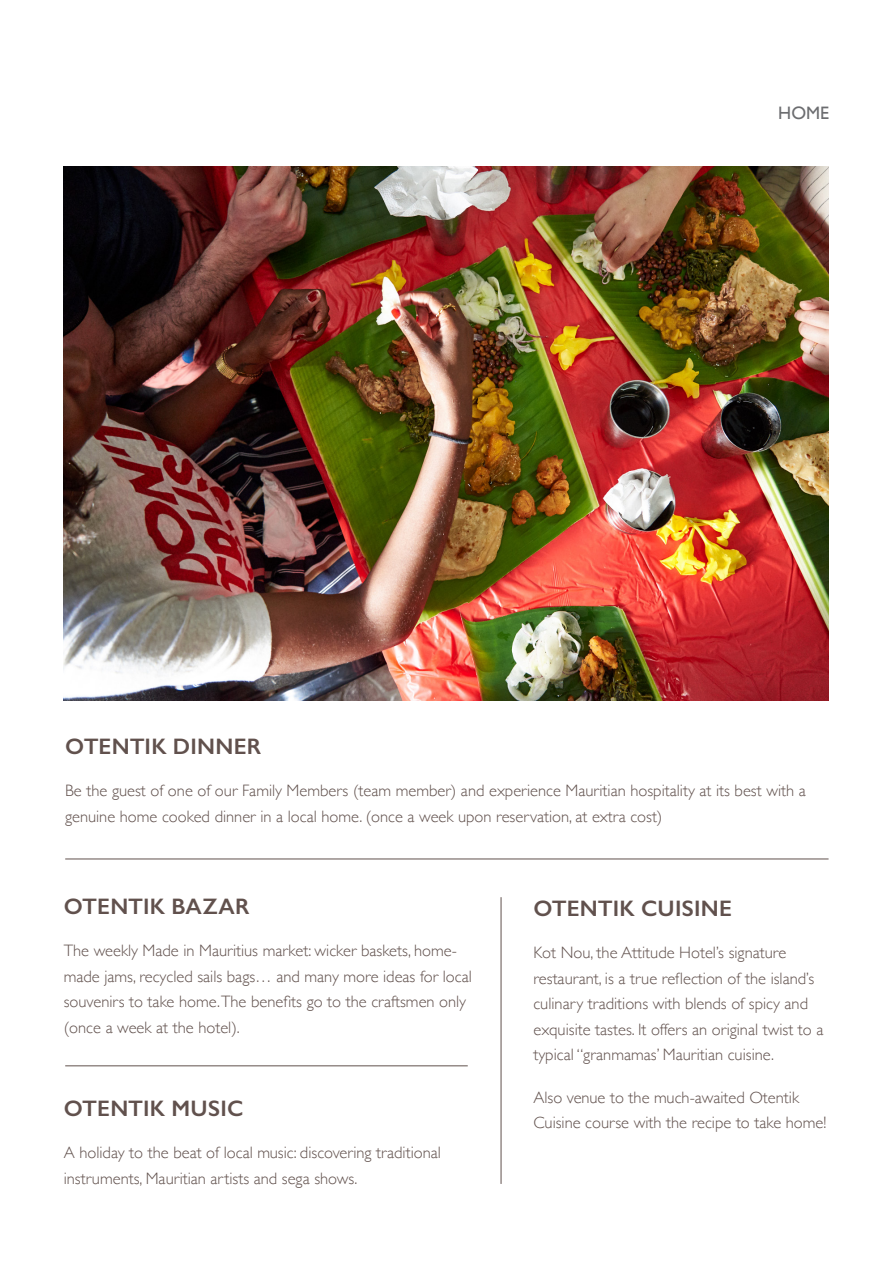
<style>
.page{position:relative;width:893px;height:1263px;background:#fff}
.page>*{position:absolute;margin:0;border:0;box-sizing:border-box;transform-origin:0 0}
.t1{font:600 22.5px "Gill Sans";letter-spacing:.01em;color:#61514d}
.t2{font:18px "Gill Sans";color:#6c6d70}
.t3{font:300 16.5px/25.5px "Gill Sans";color:#61514d}
</style>
<div class="page">
<hr style="left:65px;top:1065px;width:403px;height:1px;background:#61514d">
<hr style="left:65px;top:859px;width:764px;height:1px;background:#61514d">
<hr style="left:501px;top:897px;width:1px;height:287px;background:#61514d">
<img style="left:63px;top:167px;width:766px;height:533px">
<p class="t2" style="left:778px;top:102px;width:52px">HOME</p>
<h1 class="t1" style="left:65px;top:732px;width:198px">OTENTIK DINNER</h1>
<p class="t3" style="left:65px;top:777px;width:742px">Be the guest of one of our Family Members (team member) and experience Mauritian hospitality at its best with a genuine home cooked dinner in a local home. (once a week upon reservation, at extra cost)</p>
<h1 class="t1" style="left:64px;top:892px;width:187px">OTENTIK BAZAR</h1>
<p class="t3" style="left:64px;top:937px;width:410px">The weekly Made in Mauritius market: wicker baskets, home&shy;made jams, recycled sails bags… and many more ideas for local souvenirs to take home.The benefits go to the craftsmen only (once a week at the hotel).</p>
<h1 class="t1" style="left:64px;top:1095px;width:181px">OTENTIK MUSIC</h1>
<p class="t3" style="left:64px;top:1139px;width:379px">A holiday to the beat of local music: discovering traditional instruments, Mauritian artists and sega shows.</p>
<h1 class="t1" style="left:533px;top:895px;width:200px">OTENTIK CUISINE</h1>
<p class="t3" style="left:533px;top:939px;width:292px">Kot Nou, the Attitude Hotel’s signature restaurant, is a true reflection of the island’s culinary traditions with blends of spicy and exquisite tastes. It offers an original twist to a typical “granmamas’ Mauritian cuisine.</p>
<p class="t3" style="left:533px;top:1084px;width:295px">Also venue to the much-awaited Otentik<br>Cuisine course with the recipe to take home!</p>
</div>
